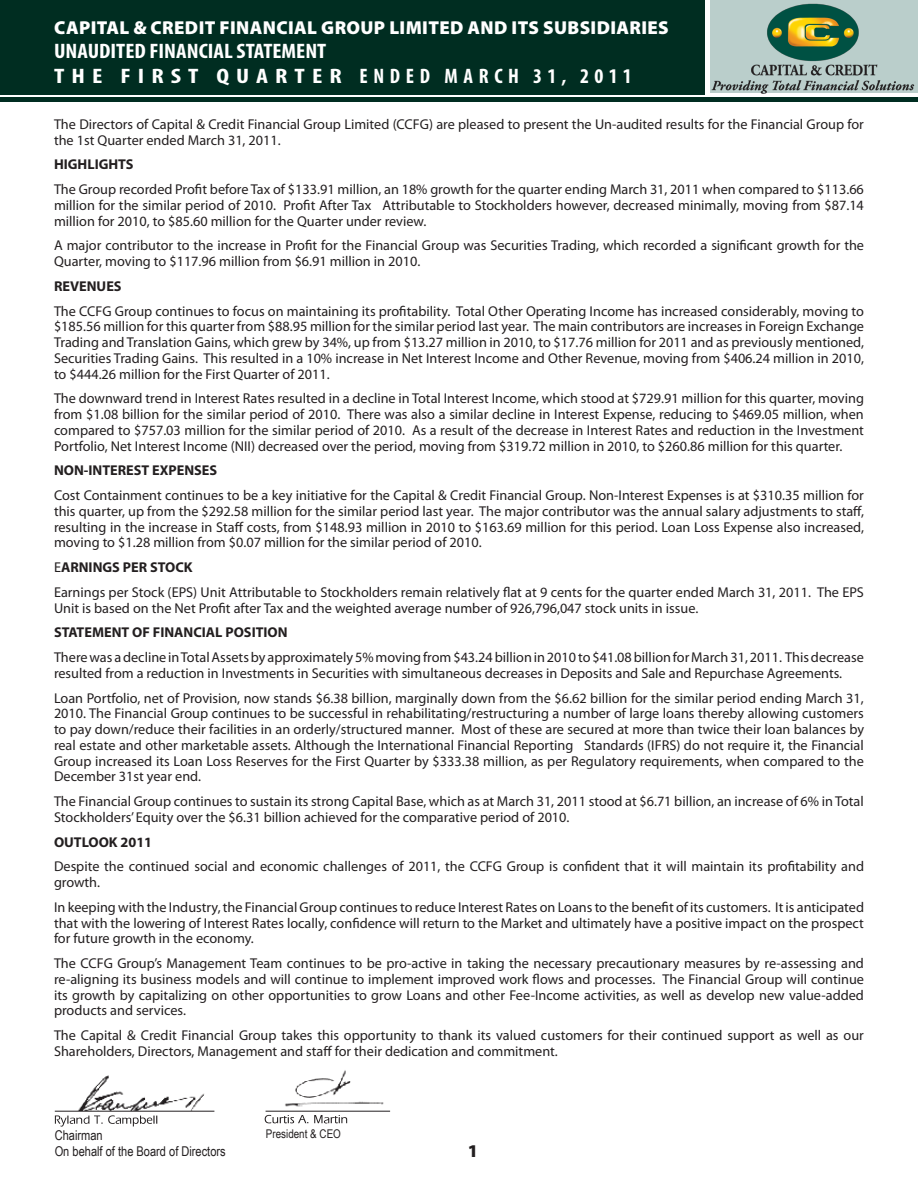
<style>
.page{position:relative;width:918px;height:1188px;background:#fff}
.page>*{position:absolute;margin:0;border:0;box-sizing:border-box;transform-origin:0 0}
.t1{font:700 condensed 21px "Myriad Pro";color:#fff;scale:1.1 1}
.t2{font:700 condensed 21px "Myriad Pro";color:#fff;scale:1.25 1}
.t3{font:700 condensed 21px "Myriad Pro";letter-spacing:.25em;color:#fff}
.t4{font:900 18.75px "Myriad Pro";letter-spacing:.02em;color:#fff}
.t5{font:900 18px "Myriad Pro";color:#231f20}
.t6{font:14.25px/15.8px "Myriad Pro";color:#231f20}
.t7{font:700 14.25px "Myriad Pro";color:#231f20}
.t8{font:13.5px "Arial Narrow";color:#231f20}
.t9{font:12px "Arial Narrow";color:#231f20}
.s1{font-weight:400}
</style>
<div class="page">
<div style="left:711px;top:0;width:207px;height:93px;background:#bacecb"></div>
<div style="left:0;top:0;width:704px;height:94px;background:#002d21"></div>
<hr style="left:0;top:98px;width:918px;height:4px;background:#002d21">
<img style="left:712px;top:3px;width:203px;height:91px">
<img style="left:54px;top:1075px;width:152px;height:36px">
<img style="left:285px;top:1070px;width:99px;height:37px">
<hr style="left:55px;top:1111px;width:159px;height:1px;background:#231f20">
<hr style="left:266px;top:1111px;width:124px;height:1px;background:#231f20">
<svg style="left:55px;top:1115px;width:102px;height:12px"></svg>
<svg style="left:265px;top:1115px;width:82px;height:8px"></svg>
<p class="t4" style="left:54px;top:15px;width:616px">CAPITAL &amp; CREDIT FINANCIAL GROUP LIMITED AND ITS SUBSIDIARIES</p>
<p class="t1" style="left:54px;top:38px;width:249px">UNAUDITED FINANCIAL STATEMENT</p>
<p class="t2" style="left:54px;top:63px;width:105px">THE FI RST</p>
<p class="t2" style="left:216px;top:63px;width:138px">QUA RTE R ENDED</p>
<p class="t3" style="left:444px;top:63px;width:189px">MARCH 31, 2011</p>
<p class="t6" style="left:54px;top:116px;width:811px">The Directors of Capital &amp; Credit Financial Group Limited (CCFG) are pleased to present the Un-audited results for the Financial Group for the 1st Quarter ended March 31, 2011.</p>
<p class="t7" style="left:54px;top:155px;width:81px">HIGHLIGHTS</p>
<p class="t6" style="left:54px;top:181px;width:811px;text-align:justify">The Group recorded Profit before Tax of $133.91 million, an 18% growth for the quarter ending March 31, 2011 when compared to $113.66 million for the similar period of 2010. Profit After Tax Attributable to Stockholders however, decreased minimally, moving from $87.14 million for 2010, to $85.60 million for the Quarter under review.</p>
<p class="t6" style="left:54px;top:238px;width:812px">A major contributor to the increase in Profit for the Financial Group was Securities Trading, which recorded a significant growth for the<br>Quarter, moving to $117.96 million from $6.91 million in 2010.</p>
<p class="t7" style="left:54px;top:277px;width:69px">REVENUES</p>
<p class="t6" style="left:54px;top:303px;width:812px;text-align:justify">The CCFG Group continues to focus on maintaining its profitability. Total Other Operating Income has increased considerably, moving to $185.56 million for this quarter from $88.95 million for the similar period last year. The main contributors are increases in Foreign Exchange Trading and Translation Gains, which grew by 34%, up from $13.27 million in 2010, to $17.76 million for 2011 and as previously mentioned, Securities Trading Gains. This resulted in a 10% increase in Net Interest Income and Other Revenue, moving from $406.24 million in 2010, to $444.26 million for the First Quarter of 2011.</p>
<p class="t6" style="left:54px;top:391px;width:812px;text-align:justify">The downward trend in Interest Rates resulted in a decline in Total Interest Income, which stood at $729.91 million for this quarter, moving from $1.08 billion for the similar period of 2010. There was also a similar decline in Interest Expense, reducing to $469.05 million, when compared to $757.03 million for the similar period of 2010. As a result of the decrease in Interest Rates and reduction in the Investment Portfolio, Net Interest Income (NII) decreased over the period, moving from $319.72 million in 2010, to $260.86 million for this quarter.</p>
<p class="t7" style="left:54px;top:461px;width:165px">NON-INTEREST EXPENSES</p>
<p class="t6" style="left:54px;top:487px;width:812px;text-align:justify">Cost Containment continues to be a key initiative for the Capital &amp; Credit Financial Group. Non-Interest Expenses is at $310.35 million for this quarter, up from the $292.58 million for the similar period last year. The major contributor was the annual salary adjustments to staff, resulting in the increase in Staff costs, from $148.93 million in 2010 to $163.69 million for this period. Loan Loss Expense also increased, moving to $1.28 million from $0.07 million for the similar period of 2010.</p>
<p class="t7" style="left:54px;top:558px;width:140px"><span class="s1">E</span>ARNINGS PER STOCK</p>
<p class="t6" style="left:54px;top:584px;width:811px">Earnings per Stock (EPS) Unit Attributable to Stockholders remain relatively flat at 9 cents for the quarter ended March 31, 2011. The EPS<br>Unit is based on the Net Profit after Tax and the weighted average number of 926,796,047 stock units in issue.</p>
<p class="t7" style="left:54px;top:623px;width:235px">STATEMENT OF FINANCIAL POSITION</p>
<p class="t6" style="left:54px;top:649px;width:811px">There was a decline in Total Assets by approximately 5% moving from $43.24 billion in 2010 to $41.08 billion for March 31, 2011. This decrease resulted from a reduction in Investments in Securities with simultaneous decreases in Deposits and Sale and Repurchase Agreements.</p>
<p class="t6" style="left:54px;top:690px;width:812px;text-align:justify">Loan Portfolio, net of Provision, now stands $6.38 billion, marginally down from the $6.62 billion for the similar period ending March 31, 2010. The Financial Group continues to be successful in rehabilitating/restructuring a number of large loans thereby allowing customers to pay down/reduce their facilities in an orderly/structured manner. Most of these are secured at more than twice their loan balances by real estate and other marketable assets. Although the International Financial Reporting Standards (IFRS) do not require it, the Financial Group increased its Loan Loss Reserves for the First Quarter by $333.38 million, as per Regulatory requirements, when compared to the December 31st year end.</p>
<p class="t6" style="left:54px;top:793px;width:811px">The Financial Group continues to sustain its strong Capital Base, which as at March 31, 2011 stood at $6.71 billion, an increase of 6% in Total<br>Stockholders’ Equity over the $6.31 billion achieved for the comparative period of 2010.</p>
<p class="t7" style="left:54px;top:833px;width:100px">OUTLOOK 2011</p>
<p class="t6" style="left:54px;top:859px;width:812px">Despite the continued social and economic challenges of 2011, the CCFG Group is confident that it will maintain its profitability and growth.</p>
<p class="t6" style="left:54px;top:899px;width:812px;text-align:justify">In keeping with the Industry, the Financial Group continues to reduce Interest Rates on Loans to the benefit of its customers. It is anticipated that with the lowering of Interest Rates locally, confidence will return to the Market and ultimately have a positive impact on the prospect for future growth in the economy.</p>
<p class="t6" style="left:54px;top:955px;width:812px;text-align:justify">The CCFG Group’s Management Team continues to be pro-active in taking the necessary precautionary measures by re-assessing and re-aligning its business models and will continue to implement improved work flows and processes. The Financial Group will continue its growth by capitalizing on other opportunities to grow Loans and other Fee-Income activities, as well as develop new value-added products and services.</p>
<p class="t6" style="left:54px;top:1027px;width:811px">The Capital &amp; Credit Financial Group takes this opportunity to thank its valued customers for their continued support as well as our<br>Shareholders, Directors, Management and staff for their dedication and commitment.</p>
<p class="t8" style="left:55px;top:1125px;width:49px">Chairman</p>
<p class="t8" style="left:55px;top:1141px;width:173px">On behalf of the Board of Directors</p>
<p class="t9" style="left:266px;top:1125px;width:74px">President &amp; Ceo</p>
<p class="t5" style="left:468px;top:1139px;width:12px">1</p>
</div>
